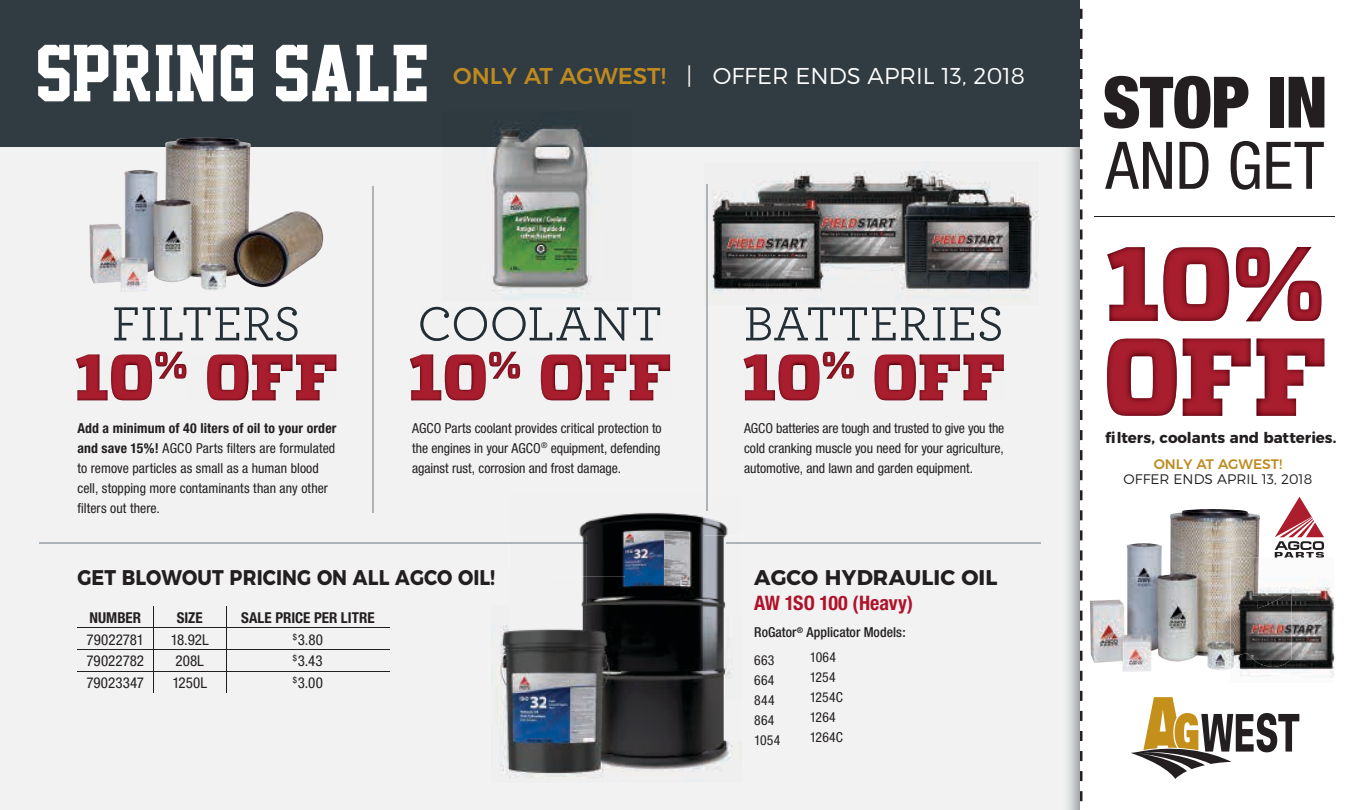
<style>
.page{position:relative;width:1350px;height:810px;background:#fff}
.page>*{position:absolute;margin:0;border:0;box-sizing:border-box;transform-origin:0 0}
.t1{font:73.75px "Academic M54";color:#fff}
.t2{font:900 condensed 71px "Helvetica Neue";letter-spacing:-.01em;color:#231f20}
.t3{font:condensed 65.62px "Helvetica Neue";letter-spacing:.005em;color:#231f20}
.t4{font:300 22.88px "Montserrat";color:#fff}
.t5{font:700 21.25px "Montserrat";letter-spacing:.005em;color:#231f20;scale:.89 1}
.t6{font:700 21.25px "Montserrat";letter-spacing:.005em;color:#231f20}
.t7{font:700 condensed 20px "Helvetica Neue";letter-spacing:-.005em;color:#ae132a}
.t8{font:condensed 15px "Helvetica Neue";letter-spacing:.005em;color:#231f20}
.t9{font:700 15px "Montserrat";letter-spacing:-.005em;color:#231f20}
.t10{font:700 condensed 15px "Helvetica Neue";color:#231f20}
.t11{font:300 13.88px "Montserrat";color:#231f20}
.t12{font:500 13.88px "Montserrat";color:#be8a20}
.t13{font:condensed 13.75px/20px "Helvetica Neue";letter-spacing:.005em;color:#231f20}
.t14{font:500 condensed 13.75px/27.5px "Helvetica Neue";color:#231f20}
.s1{font-weight:500;color:#be8a20}
.s2{font-weight:700}
.s3{font-weight:400}
</style>
<div class="page">
<div style="left:0;top:146px;width:1063px;height:664px;background:#f2f2f3"></div>
<div style="left:78px;top:570px;width:431px;height:15px;background:#f2f2f3"></div>
<hr style="left:372px;top:186px;width:2px;height:326px;background:#aeb3b8">
<hr style="left:706px;top:184px;width:2px;height:327px;background:#aeb3b8">
<hr style="left:39px;top:542px;width:549px;height:2px;background:#aeb3b8">
<hr style="left:726px;top:542px;width:315px;height:2px;background:#aeb3b8">
<img style="left:1063px;top:146px;width:17px;height:664px">
<hr style="left:1094px;top:216px;width:240px;height:1px;background:#231f20">
<svg style="left:1080px;top:9px;width:2px;height:10px"></svg>
<svg style="left:1080px;top:29px;width:2px;height:10px"></svg>
<svg style="left:1080px;top:49px;width:2px;height:10px"></svg>
<svg style="left:1080px;top:69px;width:2px;height:10px"></svg>
<svg style="left:1080px;top:89px;width:2px;height:10px"></svg>
<svg style="left:1080px;top:109px;width:2px;height:10px"></svg>
<svg style="left:1080px;top:129px;width:2px;height:10px"></svg>
<svg style="left:1080px;top:149px;width:2px;height:10px"></svg>
<svg style="left:1080px;top:169px;width:2px;height:10px"></svg>
<svg style="left:1080px;top:189px;width:2px;height:10px"></svg>
<svg style="left:1080px;top:209px;width:2px;height:10px"></svg>
<svg style="left:1080px;top:229px;width:2px;height:11px"></svg>
<svg style="left:1080px;top:250px;width:2px;height:10px"></svg>
<svg style="left:1080px;top:270px;width:2px;height:10px"></svg>
<svg style="left:1080px;top:290px;width:2px;height:10px"></svg>
<svg style="left:1080px;top:310px;width:2px;height:10px"></svg>
<svg style="left:1080px;top:330px;width:2px;height:10px"></svg>
<svg style="left:1080px;top:350px;width:2px;height:10px"></svg>
<svg style="left:1080px;top:370px;width:2px;height:10px"></svg>
<svg style="left:1080px;top:390px;width:2px;height:10px"></svg>
<svg style="left:1080px;top:410px;width:2px;height:10px"></svg>
<svg style="left:1080px;top:430px;width:2px;height:10px"></svg>
<svg style="left:1080px;top:450px;width:2px;height:10px"></svg>
<svg style="left:1080px;top:470px;width:2px;height:10px"></svg>
<svg style="left:1080px;top:490px;width:2px;height:10px"></svg>
<svg style="left:1080px;top:510px;width:2px;height:10px"></svg>
<svg style="left:1080px;top:530px;width:2px;height:10px"></svg>
<svg style="left:1080px;top:550px;width:2px;height:10px"></svg>
<svg style="left:1080px;top:570px;width:2px;height:11px"></svg>
<svg style="left:1080px;top:591px;width:2px;height:10px"></svg>
<svg style="left:1080px;top:611px;width:2px;height:10px"></svg>
<svg style="left:1080px;top:631px;width:2px;height:10px"></svg>
<svg style="left:1080px;top:651px;width:2px;height:10px"></svg>
<svg style="left:1080px;top:671px;width:2px;height:10px"></svg>
<svg style="left:1080px;top:691px;width:2px;height:10px"></svg>
<svg style="left:1080px;top:711px;width:2px;height:10px"></svg>
<svg style="left:1080px;top:731px;width:2px;height:10px"></svg>
<svg style="left:1080px;top:751px;width:2px;height:10px"></svg>
<svg style="left:1080px;top:771px;width:2px;height:10px"></svg>
<svg style="left:1080px;top:791px;width:2px;height:10px"></svg>
<img style="left:1107px;top:247px;width:214px;height:74px">
<img style="left:1107px;top:339px;width:217px;height:77px">
<img style="left:114px;top:307px;width:183px;height:34px">
<img style="left:276px;top:315px;width:21px;height:26px">
<img style="left:76px;top:354px;width:76px;height:46px">
<img style="left:155px;top:352px;width:31px;height:27px">
<img style="left:188px;top:355px;width:19px;height:45px">
<img style="left:207px;top:355px;width:129px;height:45px">
<img style="left:420px;top:307px;width:240px;height:34px">
<img style="left:410px;top:354px;width:76px;height:46px">
<img style="left:489px;top:352px;width:31px;height:27px">
<img style="left:522px;top:355px;width:19px;height:45px">
<img style="left:541px;top:355px;width:129px;height:45px">
<img style="left:746px;top:307px;width:255px;height:34px">
<img style="left:980px;top:315px;width:18px;height:26px">
<img style="left:744px;top:354px;width:76px;height:46px">
<img style="left:823px;top:352px;width:31px;height:27px">
<img style="left:855px;top:355px;width:20px;height:45px">
<img style="left:875px;top:355px;width:129px;height:45px">
<img style="left:1090px;top:509px;width:170px;height:163px">
<svg style="left:1275px;top:497px;width:49px;height:61px"></svg>
<div style="left:0;top:0;width:1080px;height:146px;background:#303c42"></div>
<img style="left:704px;top:162px;width:334px;height:143px">
<img style="left:706px;top:184px;width:2px;height:121px">
<img style="left:1231px;top:578px;width:103px;height:100px">
<img style="left:1231px;top:558px;width:60px;height:111px">
<hr style="left:77px;top:627px;width:76px;height:1px;background:#231f20">
<hr style="left:153px;top:627px;width:73px;height:1px;background:#231f20">
<hr style="left:226px;top:627px;width:164px;height:1px;background:#231f20">
<hr style="left:77px;top:649px;width:76px;height:1px;background:#231f20">
<hr style="left:153px;top:649px;width:73px;height:1px;background:#231f20">
<hr style="left:226px;top:649px;width:164px;height:1px;background:#231f20">
<hr style="left:77px;top:671px;width:76px;height:1px;background:#231f20">
<hr style="left:153px;top:671px;width:73px;height:1px;background:#231f20">
<svg style="left:153px;top:606px;width:1px;height:87px"></svg>
<hr style="left:226px;top:671px;width:164px;height:1px;background:#231f20">
<svg style="left:226px;top:606px;width:1px;height:87px"></svg>
<svg style="left:1131px;top:697px;width:168px;height:82px"></svg>
<img style="left:443px;top:127px;width:189px;height:174px">
<img style="left:509px;top:494px;width:233px;height:41px">
<img style="left:509px;top:535px;width:39px;height:35px">
<img style="left:548px;top:535px;width:194px;height:42px">
<img style="left:509px;top:585px;width:39px;height:197px">
<img style="left:548px;top:577px;width:39px;height:29px">
<img style="left:587px;top:577px;width:155px;height:41px">
<img style="left:621px;top:618px;width:121px;height:123px">
<img style="left:509px;top:782px;width:78px;height:1px">
<img style="left:621px;top:741px;width:121px;height:41px">
<svg style="left:706px;top:494px;width:2px;height:17px"></svg>
<img style="left:509px;top:542px;width:79px;height:2px">
<svg style="left:726px;top:542px;width:16px;height:2px"></svg>
<img style="left:509px;top:570px;width:43px;height:15px">
<img style="left:491px;top:606px;width:18px;height:176px">
<img style="left:546px;top:606px;width:75px;height:176px">
<img style="left:89px;top:138px;width:234px;height:154px">
<h1 class="t1" style="left:36px;top:33px;width:395px">SPRING SALE</h1>
<h3 class="t4" style="left:453px;top:58px;width:573px"><span class="s1">ONLY AT AGWEST!</span> | OFFER ENDS APRIL 13, 2018</h3>
<h2 class="t2" style="left:1103px;top:59px;width:227px">STOP IN</h2>
<h3 class="t3" style="left:1106px;top:128px;width:220px">AND GET</h3>
<p class="t13" style="left:77px;top:418px;width:261px"><span class="s2">Add a minimum of 40 liters of oil to your order and save 15%!</span> AGCO Parts filters are formulated to remove particles as small as a human blood cell, stopping more contaminants than any other filters out there.</p>
<p class="t13" style="left:412px;top:418px;width:251px;text-align:justify">AGCO Parts coolant provides critical protection to the engines in your AGCO<sup>®</sup> equipment, defending against rust, corrosion and frost damage.</p>
<p class="t13" style="left:744px;top:418px;width:262px;text-align:justify">AGCO batteries are tough and trusted to give you the cold cranking muscle you need for your agriculture, automotive, and lawn and garden equipment.</p>
<p class="t9" style="left:1105px;top:425px;width:233px">filters, coolants and batteries.</p>
<p class="t12" style="left:1154px;top:452px;width:130px">ONLY AT AGWEST!</p>
<p class="t11" style="left:1124px;top:468px;width:190px">OFFER ENDS APRIL 13, 2018</p>
<h3 class="t5" style="left:77px;top:560px;width:471px">GET BLOWOUT PRICING ON ALL AGCO OIL!</h3>
<h3 class="t6" style="left:754px;top:560px;width:245px">AGCO HYDRAULIC OIL</h3>
<h3 class="t7" style="left:754px;top:591px;width:160px">AW 1SO 100 (Heavy)</h3>
<p class="t14" style="left:754px;top:619px;width:153px">RoGator<sup>®</sup> Applicator Models:<br><span class="s3">663</span></p>
<p class="t13" style="left:754px;top:670px;width:28px">664<br>844<br>864<br>1054</p>
<p class="t10" style="left:90px;top:608px;width:53px">NUMBER</p>
<p class="t10" style="left:177px;top:608px;width:27px">SIZE</p>
<p class="t10" style="left:241px;top:608px;width:135px">SALE PRICE PER LITRE</p>
<p class="t8" style="left:87px;top:631px;width:59px">79022781</p>
<p class="t8" style="left:171px;top:631px;width:40px">18.92L</p>
<p class="t8" style="left:293px;top:631px;width:31px"><sup>$</sup>3.80</p>
<p class="t8" style="left:86px;top:652px;width:59px">79022782</p>
<p class="t8" style="left:175px;top:652px;width:30px">208L</p>
<p class="t8" style="left:293px;top:652px;width:31px"><sup>$</sup>3.43</p>
<p class="t8" style="left:86px;top:674px;width:59px">79023347</p>
<p class="t8" style="left:172px;top:674px;width:36px">1250L</p>
<p class="t8" style="left:293px;top:674px;width:31px"><sup>$</sup>3.00</p>
<p class="t13" style="left:810px;top:647px;width:35px">1064<br>1254<br>1254C<br>1264<br>1264C</p>
</div>
